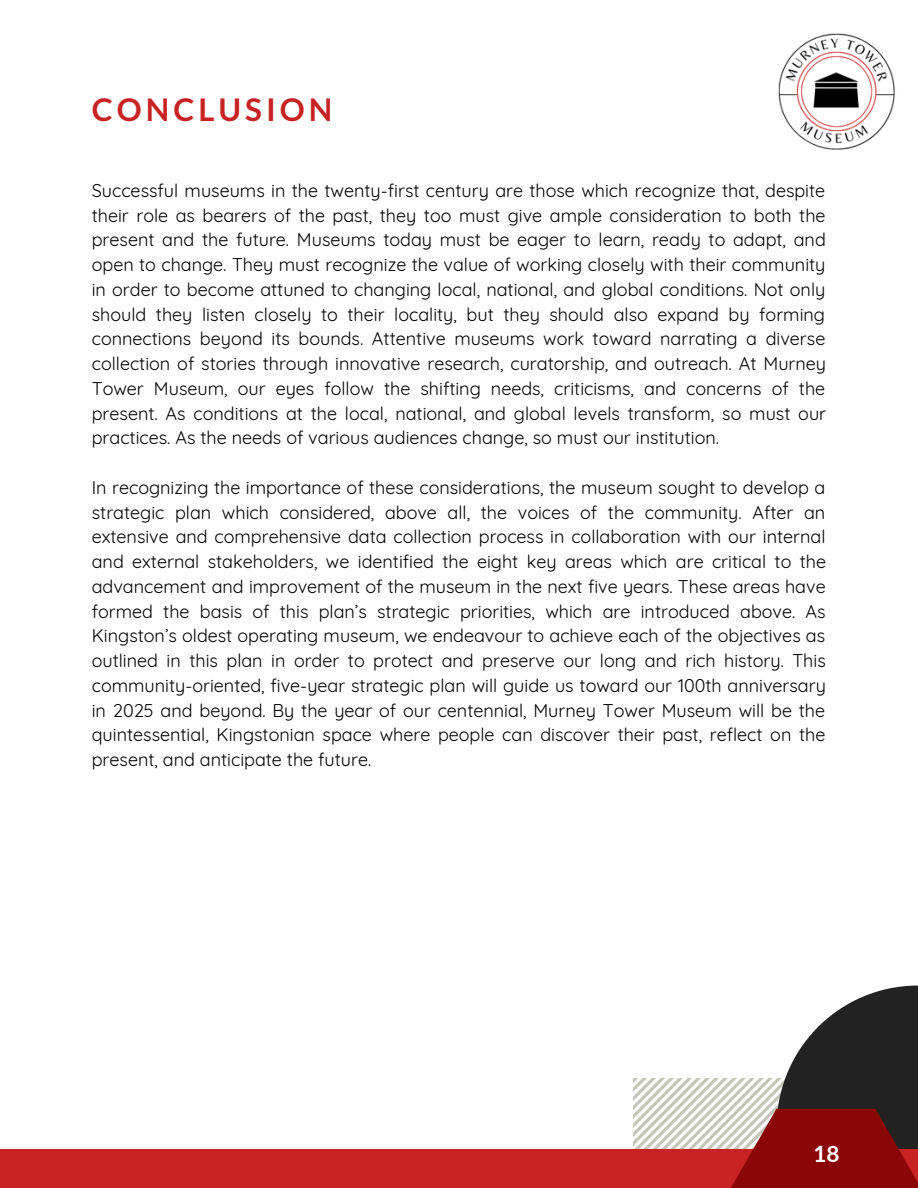
<style>
.page{position:relative;width:918px;height:1188px;background:#fff}
.page>*{position:absolute;margin:0;border:0;box-sizing:border-box;transform-origin:0 0}
.t1{font:700 31.2px "Lato";letter-spacing:.13em;color:#c82222}
.t2{font:700 22.5px "Lato";color:#fff}
.t3{font:18px/24.8px "Quicksand";color:#000;text-align:justify}
</style>
<div class="page">
<div style="left:0;top:1150px;width:918px;height:38px;background:#c82222"></div>
<svg style="left:633px;top:986px;width:285px;height:202px"></svg>
<img style="left:778px;top:33px;width:117px;height:117px">
<p class="t1" style="left:92px;top:91px;width:242px">CONCLUSION</p>
<p class="t3" style="left:92px;top:178px;width:736px">Successful museums in the twenty-first century are those which recognize that, despite their role as bearers of the past, they too must give ample consideration to both the present and the future. Museums today must be eager to learn, ready to adapt, and open to change. They must recognize the value of working closely with their community in order to become attuned to changing local, national, and global conditions. Not only should they listen closely to their locality, but they should also expand by forming connections beyond its bounds. Attentive museums work toward narrating a diverse collection of stories through innovative research, curatorship, and outreach. At Murney Tower Museum, our eyes follow the shifting needs, criticisms, and concerns of the present. As conditions at the local, national, and global levels transform, so must our practices. As the needs of various audiences change, so must our institution.</p>
<p class="t3" style="left:92px;top:475px;width:736px">In recognizing the importance of these considerations, the museum sought to develop a strategic plan which considered, above all, the voices of the community. After an extensive and comprehensive data collection process in collaboration with our internal and external stakeholders, we identified the eight key areas which are critical to the advancement and improvement of the museum in the next five years. These areas have formed the basis of this plan’s strategic priorities, which are introduced above. As Kingston’s oldest operating museum, we endeavour to achieve each of the objectives as outlined in this plan in order to protect and preserve our long and rich history. This community-oriented, five-year strategic plan will guide us toward our 100th anniversary in 2025 and beyond. By the year of our centennial, Murney Tower Museum will be the quintessential, Kingstonian space where people can discover their past, reflect on the present, and anticipate the future.</p>
<p class="t2" style="left:813px;top:1140px;width:28px">18</p>
</div>
